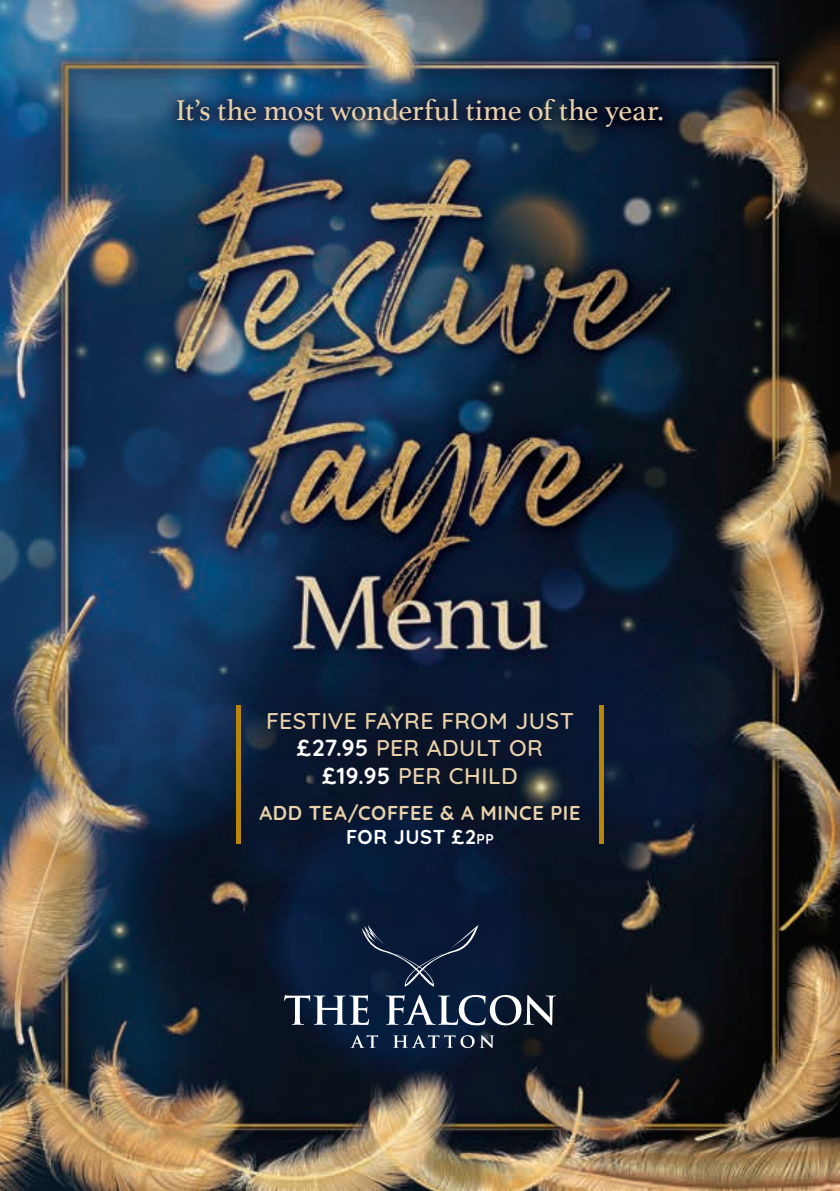
<style>
.page{position:relative;width:840px;height:1191px;background:#fff}
.page>*{position:absolute;margin:0;border:0;box-sizing:border-box;transform-origin:0 0}
.t1{font:30px "Athelas";letter-spacing:-.015em;color:#e9d2aa}
.t2{font:500 23.2px/27.8px "Quicksand";letter-spacing:.015em;color:#e9d2aa;text-align:center}
.t3{font:700 20px/24px "Quicksand";letter-spacing:.03em;color:#e9d2aa;text-align:center}
.s1{font-weight:700;color:#fff}
.s2{color:#fff}
.s3{font-size:14px;color:#fff}
</style>
<div class="page">
<img style="left:0;top:0;width:839px;height:1191px">
<img style="left:163px;top:86px;width:514px;height:55px">
<svg style="left:284px;top:995px;width:85px;height:30px"></svg>
<svg style="left:385px;top:994px;width:170px;height:31px"></svg>
<svg style="left:350px;top:1035px;width:28px;height:12px"></svg>
<svg style="left:393px;top:1035px;width:101px;height:13px"></svg>
<svg style="left:361px;top:925px;width:117px;height:61px;background:#162743"></svg>
<hr style="left:237px;top:705px;width:4px;height:139px;background:#b88609">
<svg style="left:598px;top:705px;width:4px;height:139px"></svg>
<p class="t1" style="left:176px;top:86px;width:489px">It’s the most wonderful time of the year.</p>
<p class="t2" style="left:266px;top:704px;width:309px">FESTIVE FAYRE FROM JUST <span class="s1">£27.95</span> PER ADULT OR <span class="s1">£19.95</span> PER CHILD</p>
<p class="t3" style="left:259px;top:799px;width:322px">ADD TEA/COFFEE &amp; A MINCE PIE<br><span class="s2">FOR JUST £2</span><span class="s3">PP</span></p>
</div>
